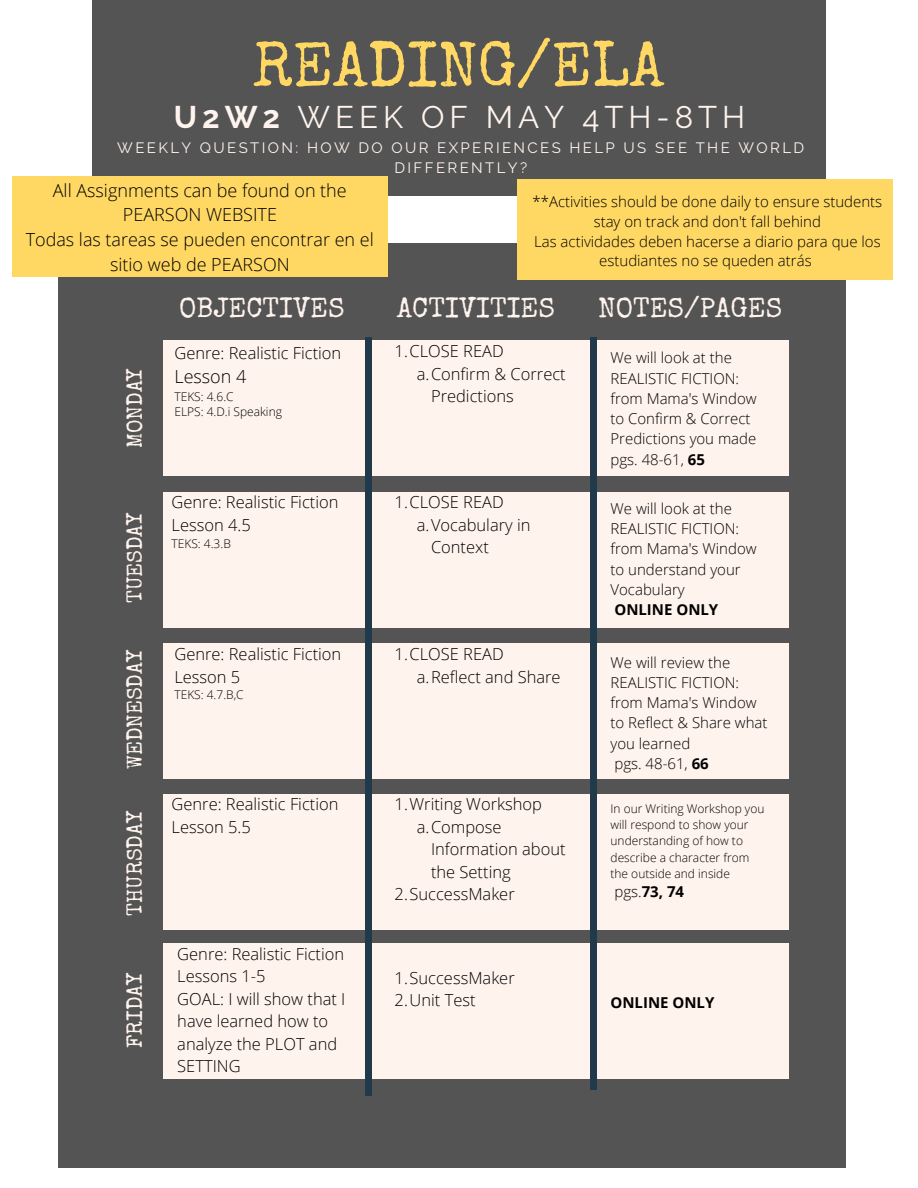
<style>
.page{position:relative;width:918px;height:1188px;background:#fff}
.page>*{position:absolute;margin:0;border:0;box-sizing:border-box;transform-origin:0 0}
.t1{font:63px "Special Elite";color:#ffd864}
.t2{font:31.2px "Raleway";letter-spacing:.16em;color:#fff3ed}
.t3{font:28.05px "Special Elite";color:#fff3ed}
.t4{font:21.75px "Special Elite";color:#fff3ed}
.t5{font:300 18px/24.8px "Open Sans";color:#000;text-align:center}
.t6{font:300 16.5px/22.5px "Open Sans";color:#000}
.t7{font:300 15px/20.2px "Open Sans";color:#000}
.t8{font:15px/20.1px "Raleway";letter-spacing:.16em;color:#fff3ed;text-align:center}
.t9{font:700 15px "Open Sans";color:#000}
.t10{font:300 12px/16.2px "Open Sans";color:#000}
.s1{font-weight:700}
.s2{font-weight:300}
</style>
<div class="page">
<svg style="left:12px;top:176px;width:29px;height:1px"></svg>
<svg style="left:892px;top:218px;width:1px;height:37px"></svg>
<svg style="left:825px;top:53px;width:1px;height:39px"></svg>
<svg style="left:825px;top:167px;width:1px;height:12px"></svg>
<div style="left:92px;top:0;width:733px;height:196px;background:#545454"></div>
<div style="left:59px;top:243px;width:786px;height:925px;background:#545454"></div>
<div style="left:163px;top:341px;width:625px;height:135px;background:#fff3ed"></div>
<div style="left:163px;top:492px;width:625px;height:135px;background:#fff3ed"></div>
<div style="left:163px;top:643px;width:625px;height:135px;background:#fff3ed"></div>
<div style="left:163px;top:794px;width:625px;height:135px;background:#fff3ed"></div>
<div style="left:163px;top:943px;width:626px;height:135px;background:#fff3ed"></div>
<div style="left:366px;top:337px;width:6px;height:759px;background:#203a4b"></div>
<div style="left:591px;top:337px;width:5px;height:753px;background:#203a4b"></div>
<div style="left:12px;top:177px;width:376px;height:100px;background:#ffd864"></div>
<div style="left:517px;top:179px;width:375px;height:100px;background:#ffd864"></div>
<h1 class="t1" style="left:253px;top:41px;width:413px">READING/ELA</h1>
<h2 class="t2" style="left:174px;top:98px;width:573px"><span class="s1">U2W2</span> WEEK OF MAY 4TH-8TH</h2>
<p class="t8" style="left:117px;top:138px;width:688px">WEEKLY QUESTION: HOW DO OUR EXPERIENCES HELP US SEE THE WORLD<br>DIFFERENTLY?</p>
<p class="t5" style="left:26px;top:177px;width:350px">All Assignments can be found on the<br>PEARSON WEBSITE<br>Todas las tareas se pueden encontrar en el sitio web de PEARSON</p>
<p class="t7" style="left:533px;top:191px;width:351px;line-height:19.8px;text-align:center">**Activities should be done daily to ensure students stay on track and don't fall behind<br>Las actividades deben hacerse a diario para que los estudiantes no se queden atrás</p>
<h3 class="t4" style="left:127px;top:448px;width:82px;rotate:-90deg">MONDAY</h3>
<h3 class="t4" style="left:127px;top:603px;width:92px;rotate:-90deg">TUESDAY</h3>
<h3 class="t4" style="left:127px;top:769px;width:121px;rotate:-90deg">WEDNESDAY</h3>
<h3 class="t4" style="left:127px;top:916px;width:107px;rotate:-90deg">THURSDAY</h3>
<h3 class="t4" style="left:127px;top:1048px;width:77px;rotate:-90deg">FRIDAY</h3>
<h3 class="t3" style="left:179px;top:297px;width:167px">OBJECTIVES</h3>
<h3 class="t3" style="left:397px;top:297px;width:160px">ACTIVITIES</h3>
<h3 class="t3" style="left:598px;top:297px;width:186px">NOTES/PAGES</h3>
<p class="t6" style="left:174px;top:341px;width:168px">Genre: Realistic Fiction</p>
<p class="t5" style="left:174px;top:363px;width:73px">Lesson 4</p>
<p class="t10" style="left:174px;top:388px;width:109px;line-height:15.8px">TEKS: 4.6.C<br>ELPS: 4.D.i Speaking</p>
<p class="t6" style="left:172px;top:491px;width:168px">Genre: Realistic Fiction<br>Lesson 4.5</p>
<p class="t10" style="left:172px;top:535px;width:61px">TEKS: 4.3.B</p>
<p class="t6" style="left:174px;top:642px;width:168px">Genre: Realistic Fiction<br>Lesson 5</p>
<p class="t10" style="left:174px;top:687px;width:71px">TEKS: 4.7.B,C</p>
<p class="t6" style="left:172px;top:793px;width:168px">Genre: Realistic Fiction<br>Lesson 5.5</p>
<p class="t6" style="left:177px;top:942px;width:170px">Genre: Realistic Fiction<br>Lessons 1-5<br>GOAL: I will show that I have learned how to analyze the PLOT and<br>SETTING</p>
<p class="t6" style="left:395px;top:339px;width:111px">1.CLOSE READ</p>
<p class="t6" style="left:417px;top:362px;width:150px">a.Confirm &amp; Correct</p>
<p class="t6" style="left:431px;top:384px;width:84px">Predictions</p>
<p class="t6" style="left:395px;top:491px;width:111px">1.CLOSE READ</p>
<p class="t6" style="left:417px;top:513px;width:115px">a.Vocabulary in</p>
<p class="t6" style="left:431px;top:536px;width:59px">Context</p>
<p class="t6" style="left:417px;top:642px;width:145px;text-indent:-22px">1.CLOSE READ a.Reflect and Share</p>
<p class="t6" style="left:417px;top:793px;width:127px;text-indent:-22px">1.Writing Workshop a.Compose</p>
<p class="t6" style="left:431px;top:838px;width:136px">Information about</p>
<p class="t6" style="left:431px;top:860px;width:81px">the Setting</p>
<p class="t6" style="left:395px;top:883px;width:122px">2.SuccessMaker</p>
<p class="t6" style="left:395px;top:966px;width:122px">1.SuccessMaker<br>2.Unit Test</p>
<p class="t7" style="left:611px;top:347px;width:148px">We will look at the<br>REALISTIC FICTION: from Mama's Window to Confirm &amp; Correct<br>Predictions you made pgs. 48-61, <span class="s1">65</span></p>
<p class="t7" style="left:611px;top:498px;width:148px">We will look at the<br>REALISTIC FICTION: from Mama's Window to understand your<br>Vocabulary</p>
<p class="t9" style="left:614px;top:599px;width:105px">ONLINE ONLY</p>
<p class="t7" style="left:611px;top:652px;width:159px">We will review the<br>REALISTIC FICTION: from Mama's Window to Reflect &amp; Share what you learned<br>pgs. 48-61, <span class="s1">66</span></p>
<p class="t10" style="left:611px;top:800px;width:156px">In our Writing Workshop you will respond to show your understanding of how to describe a character from the outside and inside</p>
<p class="t9" style="left:614px;top:881px;width:71px"><span class="s2">pgs.</span>73, 74</p>
<p class="t9" style="left:611px;top:992px;width:105px">ONLINE ONLY</p>
</div>
